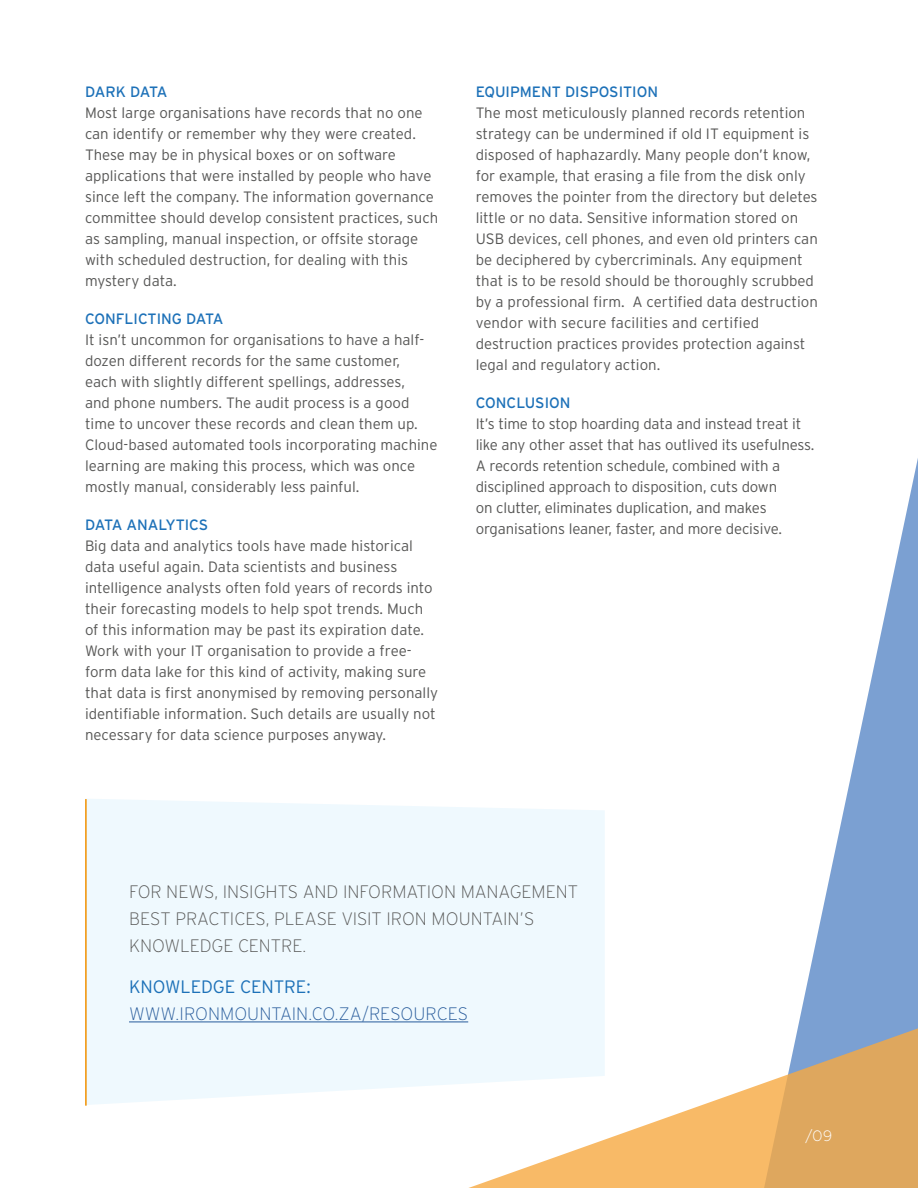
<style>
.page{position:relative;width:918px;height:1188px;background:#fff}
.page>*{position:absolute;margin:0;border:0;box-sizing:border-box;transform-origin:0 0}
.t1{font:200 18px/27px "Interstate";letter-spacing:-.005em;color:#575756}
.t2{font:200 18px "Interstate";color:#275b9b}
.t3{font:300 18px "Interstate";letter-spacing:-.01em;color:#1d71b8}
.t4{font:300 15px/21px "Interstate";color:#575756}
.t5{font:15px "Interstate";color:#1d71b8}
.t6{font:15px "Interstate";letter-spacing:-.03em;color:#1d71b8}
.t7{font:300 15px "Geometria";color:#fff}
</style>
<div class="page">
<div style="left:87px;top:799px;width:518px;height:306px;background:#eff9fe"></div>
<hr style="left:85px;top:799px;width:2px;height:307px;background:#f39200">
<hr style="left:129px;top:1022px;width:339px;height:1px;background:#275b9b">
<svg style="left:798px;top:458px;width:120px;height:566px"></svg>
<svg style="left:432px;top:1024px;width:486px;height:164px"></svg>
<p class="t6" style="left:85px;top:83px;width:84px">DARK DATA</p>
<p class="t4" style="left:85px;top:102px;width:355px">Most large organisations have records that no one can identify or remember why they were created.<br>These may be in physical boxes or on software applications that were installed by people who have since left the company. The information governance committee should develop consistent practices, such as sampling, manual inspection, or offsite storage with scheduled destruction, for dealing with this mystery data.</p>
<p class="t5" style="left:85px;top:310px;width:140px">CONFLICTING DATA</p>
<p class="t4" style="left:85px;top:329px;width:354px">It isn’t uncommon for organisations to have a half&shy;dozen different records for the same customer,<br>each with slightly different spellings, addresses,<br>and phone numbers. The audit process is a good time to uncover these records and clean them up.<br>Cloud-based automated tools incorporating machine learning are making this process, which was once mostly manual, considerably less painful.</p>
<p class="t5" style="left:85px;top:516px;width:125px">DATA ANALYTICS</p>
<p class="t4" style="left:85px;top:535px;width:355px">Big data and analytics tools have made historical data useful again. Data scientists and business intelligence analysts often fold years of records into their forecasting models to help spot trends. Much of this information may be past its expiration date.<br>Work with your IT organisation to provide a free&shy;form data lake for this kind of activity, making sure that data is first anonymised by removing personally identifiable information. Such details are usually not necessary for data science purposes anyway.</p>
<p class="t5" style="left:476px;top:83px;width:184px">EQUIPMENT DISPOSITION</p>
<p class="t4" style="left:476px;top:102px;width:344px">The most meticulously planned records retention strategy can be undermined if old IT equipment is disposed of haphazardly. Many people don’t know, for example, that erasing a file from the disk only removes the pointer from the directory but deletes little or no data. Sensitive information stored on USB devices, cell phones, and even old printers can be deciphered by cybercriminals. Any equipment that is to be resold should be thoroughly scrubbed by a professional firm. A certified data destruction vendor with secure facilities and certified destruction practices provides protection against legal and regulatory action.</p>
<p class="t5" style="left:476px;top:394px;width:96px">CONCLUSION</p>
<p class="t4" style="left:476px;top:413px;width:340px">It’s time to stop hoarding data and instead treat it like any other asset that has outlived its usefulness.<br>A records retention schedule, combined with a disciplined approach to disposition, cuts down<br>on clutter, eliminates duplication, and makes organisations leaner, faster, and more decisive.</p>
<p class="t1" style="left:129px;top:878px;width:451px">FOR NEWS, INSIGHTS AND INFORMATION MANAGEMENT<br>BEST PRACTICES, PLEASE VISIT IRON MOUNTAIN’S<br>KNOWLEDGE CENTRE.</p>
<p class="t3" style="left:129px;top:976px;width:183px">KNOWLEDGE CENTRE:</p>
<p class="t2" style="left:129px;top:1003px;width:341px">WWW.IRONMOUNTAIN.CO.ZA/RESOURCES</p>
<p class="t7" style="left:805px;top:1127px;width:29px">/09</p>
</div>
